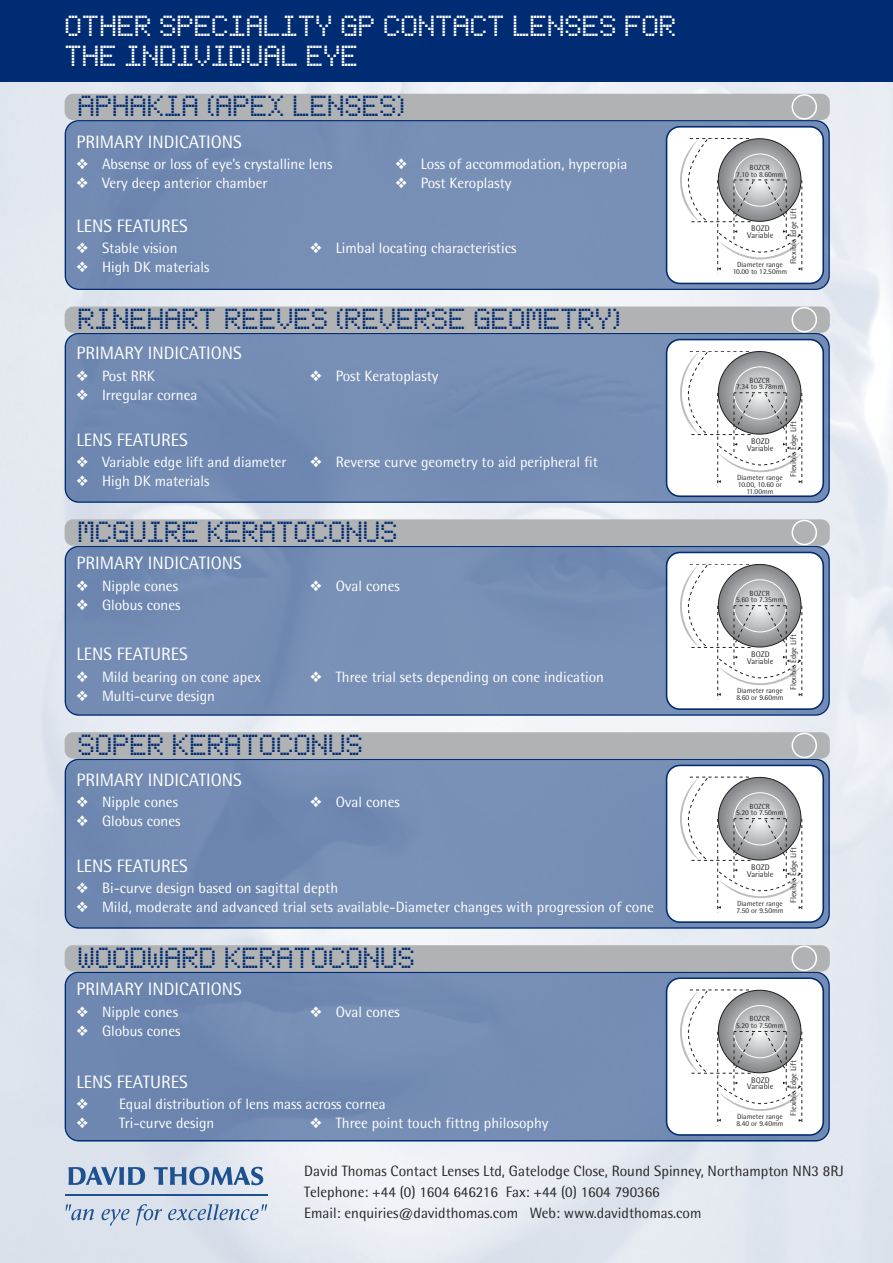
<style>
.page{position:relative;width:893px;height:1263px;background:#fff}
.page>*{position:absolute;margin:0;border:0;box-sizing:border-box;transform-origin:0 0}
.t1{font:24px "Subway Ticker";color:#002c74}
.t2{font:24px/29.1px "Subway Ticker";color:#fff}
.t3{font:18px "Rotis Semi Sans";color:#fff}
.t4{font:15px "Rotis Semi Sans";color:#fff}
.t5{font:15px/21px "Rotis Semi Sans";color:#272627}
.t6{font:8.25px/6.8px "Rotis Semi Sans";color:#272627;text-align:center}
.t7{font:7.5px/6.8px "Rotis Semi Sans";color:#272627;text-align:center}
</style>
<div class="page">
<img style="left:0;top:81px;width:893px;height:1182px">
<svg style="left:65px;top:759px;width:765px;height:170px;background:#728ab2"></svg>
<svg style="left:666px;top:765px;width:158px;height:158px"></svg>
<svg style="left:65px;top:546px;width:765px;height:170px;background:#738cb3"></svg>
<svg style="left:666px;top:552px;width:158px;height:158px"></svg>
<div style="left:65px;top:333px;width:765px;height:170px;background:#748cb4"></div>
<svg style="left:666px;top:339px;width:158px;height:158px"></svg>
<hr style="left:65px;top:1194px;width:203px;height:2px;background:#1d5190">
<svg style="left:101px;top:1209px;width:29px;height:17px"></svg>
<svg style="left:66px;top:1204px;width:28px;height:18px"></svg>
<svg style="left:136px;top:1204px;width:131px;height:21px;background:#bac8dc"></svg>
<svg style="left:68px;top:1167px;width:77px;height:18px"></svg>
<svg style="left:154px;top:1167px;width:109px;height:18px;background:#86a1c3"></svg>
<div style="left:0;top:0;width:893px;height:81px;background:#002c74"></div>
<svg style="left:65px;top:120px;width:765px;height:170px;background:#738bb3"></svg>
<svg style="left:666px;top:126px;width:158px;height:158px"></svg>
<svg style="left:65px;top:972px;width:765px;height:170px;background:#7089b1"></svg>
<svg style="left:666px;top:977px;width:158px;height:159px"></svg>
<div style="left:65px;top:94px;width:765px;height:26px;background:#b1b2b3;border-radius:9px"></div>
<svg style="left:791px;top:94px;width:26px;height:26px"></svg>
<div style="left:65px;top:307px;width:765px;height:26px;background:#b1b2b3;border-radius:9px"></div>
<svg style="left:791px;top:307px;width:26px;height:25px"></svg>
<div style="left:65px;top:519px;width:765px;height:27px;background:#b1b2b3;border-radius:9px"></div>
<svg style="left:791px;top:520px;width:26px;height:25px"></svg>
<div style="left:65px;top:732px;width:765px;height:27px;background:#b1b2b3;border-radius:9px"></div>
<svg style="left:791px;top:733px;width:26px;height:25px"></svg>
<div style="left:65px;top:945px;width:765px;height:27px;background:#b1b2b3;border-radius:9px"></div>
<svg style="left:791px;top:946px;width:26px;height:25px"></svg>
<h1 class="t2" style="left:65px;top:14px;width:613px">OTHER SPECIALITY GP CONTACT LENSES FOR<br>THE INDIVIDUAL EYE</h1>
<h1 class="t1" style="left:77px;top:94px;width:329px">APHAKIA (APEX LENSES)</h1>
<p class="t3" style="left:77px;top:135px;width:167px">PRIMARY INDICATIONS</p>
<p class="t4" style="left:77px;top:159px;width:257px">❖ Absense or loss of eye’s crystalline lens</p>
<p class="t4" style="left:395px;top:159px;width:233px">❖ Loss of accommodation, hyperopia</p>
<p class="t4" style="left:77px;top:178px;width:192px">❖ Very deep anterior chamber</p>
<p class="t4" style="left:395px;top:178px;width:118px">❖ Post Keroplasty</p>
<p class="t3" style="left:77px;top:219px;width:113px">LENS FEATURES</p>
<p class="t4" style="left:77px;top:243px;width:102px">❖ Stable vision</p>
<p class="t4" style="left:310px;top:243px;width:208px">❖ Limbal locating characteristics</p>
<p class="t4" style="left:77px;top:262px;width:134px">❖ High DK materials</p>
<h1 class="t1" style="left:77px;top:307px;width:545px">RINEHART REEVES (REVERSE GEOMETRY)</h1>
<p class="t3" style="left:77px;top:347px;width:167px">PRIMARY INDICATIONS</p>
<p class="t4" style="left:77px;top:371px;width:80px">❖ Post RRK</p>
<p class="t4" style="left:310px;top:371px;width:130px">❖ Post Keratoplasty</p>
<p class="t4" style="left:77px;top:390px;width:122px">❖ Irregular cornea</p>
<p class="t3" style="left:77px;top:433px;width:113px">LENS FEATURES</p>
<p class="t4" style="left:77px;top:457px;width:212px">❖ Variable edge lift and diameter</p>
<p class="t4" style="left:310px;top:457px;width:289px">❖ Reverse curve geometry to aid peripheral fit</p>
<p class="t4" style="left:77px;top:476px;width:134px">❖ High DK materials</p>
<h1 class="t1" style="left:77px;top:520px;width:321px">MCGUIRE KERATOCONUS</h1>
<p class="t3" style="left:77px;top:557px;width:167px">PRIMARY INDICATIONS</p>
<p class="t4" style="left:77px;top:581px;width:103px">❖ Nipple cones</p>
<p class="t4" style="left:310px;top:581px;width:91px">❖ Oval cones</p>
<p class="t4" style="left:77px;top:600px;width:105px">❖ Globus cones</p>
<p class="t3" style="left:77px;top:648px;width:113px">LENS FEATURES</p>
<p class="t4" style="left:77px;top:671px;width:186px">❖ Mild bearing on cone apex</p>
<p class="t4" style="left:310px;top:671px;width:295px">❖ Three trial sets depending on cone indication</p>
<p class="t4" style="left:77px;top:690px;width:140px">❖ Multi-curve design</p>
<h1 class="t1" style="left:77px;top:733px;width:287px">SOPER KERATOCONUS</h1>
<p class="t3" style="left:77px;top:773px;width:167px">PRIMARY INDICATIONS</p>
<p class="t4" style="left:77px;top:797px;width:103px">❖ Nipple cones</p>
<p class="t4" style="left:310px;top:797px;width:91px">❖ Oval cones</p>
<p class="t4" style="left:77px;top:816px;width:105px">❖ Globus cones</p>
<p class="t3" style="left:77px;top:860px;width:113px">LENS FEATURES</p>
<p class="t4" style="left:77px;top:883px;width:263px">❖ Bi-curve design based on sagittal depth</p>
<p class="t4" style="left:77px;top:902px;width:579px">❖ Mild, moderate and advanced trial sets available-Diameter changes with progression of cone</p>
<h1 class="t1" style="left:77px;top:945px;width:339px">WOODWARD KERATOCONUS</h1>
<p class="t3" style="left:77px;top:983px;width:167px">PRIMARY INDICATIONS</p>
<p class="t4" style="left:77px;top:1006px;width:103px">❖ Nipple cones</p>
<p class="t4" style="left:310px;top:1006px;width:91px">❖ Oval cones</p>
<p class="t4" style="left:77px;top:1025px;width:105px">❖ Globus cones</p>
<p class="t3" style="left:77px;top:1075px;width:113px">LENS FEATURES</p>
<p class="t4" style="left:77px;top:1099px;width:311px">❖ Equal distribution of lens mass across cornea</p>
<p class="t4" style="left:77px;top:1118px;width:139px">❖ Tri-curve design</p>
<p class="t4" style="left:310px;top:1118px;width:240px">❖ Three point touch fittng philosophy</p>
<p class="t7" style="left:736px;top:165px;width:48px">BOZCR<br>7.10 to 8.60mm</p>
<p class="t6" style="left:791px;top:264px;width:57px;rotate:-90deg">Flexible Edge Lift</p>
<p class="t6" style="left:747px;top:226px;width:28px">BOZD<br>Variable</p>
<p class="t7" style="left:733px;top:262px;width:56px">Diameter range<br>10.00 to 12.50mm</p>
<p class="t7" style="left:736px;top:378px;width:49px">BOZCR<br>7.34 to 9.78mm</p>
<p class="t6" style="left:791px;top:477px;width:57px;rotate:-90deg">Flexible Edge Lift</p>
<p class="t6" style="left:747px;top:439px;width:28px">BOZD<br>Variable</p>
<p class="t7" style="left:737px;top:475px;width:47px">Diameter range<br>10.00, 10.60 or<br>11.00mm</p>
<p class="t7" style="left:736px;top:590px;width:49px">BOZCR<br>5.60 to 7.35mm</p>
<p class="t6" style="left:791px;top:690px;width:57px;rotate:-90deg">Flexible Edge Lift</p>
<p class="t6" style="left:747px;top:652px;width:28px">BOZD<br>Variable</p>
<p class="t7" style="left:736px;top:688px;width:49px;text-align:left">Diameter range<br>8.60 or 9.60mm</p>
<p class="t7" style="left:736px;top:803px;width:49px">BOZCR<br>5.20 to 7.50mm</p>
<p class="t6" style="left:791px;top:903px;width:57px;rotate:-90deg">Flexible Edge Lift</p>
<p class="t6" style="left:747px;top:865px;width:28px">BOZD<br>Variable</p>
<p class="t7" style="left:736px;top:901px;width:49px;text-align:left">Diameter range<br>7.50 or 9.50mm</p>
<p class="t7" style="left:736px;top:1016px;width:49px">BOZCR<br>5.20 to 7.50mm</p>
<p class="t6" style="left:791px;top:1116px;width:57px;rotate:-90deg">Flexible Edge Lift</p>
<p class="t6" style="left:747px;top:1077px;width:28px">BOZD<br>Variable</p>
<p class="t7" style="left:736px;top:1114px;width:49px;text-align:left">Diameter range<br>8.40 or 9.40mm</p>
<p class="t5" style="left:304px;top:1162px;width:541px">David Thomas Contact Lenses Ltd, Gatelodge Close, Round Spinney, Northampton NN3 8RJ<br>Telephone: +44 (0) 1604 646216 Fax: +44 (0) 1604 790366<br>Email: enquiries@davidthomas.com Web: www.davidthomas.com</p>
</div>
